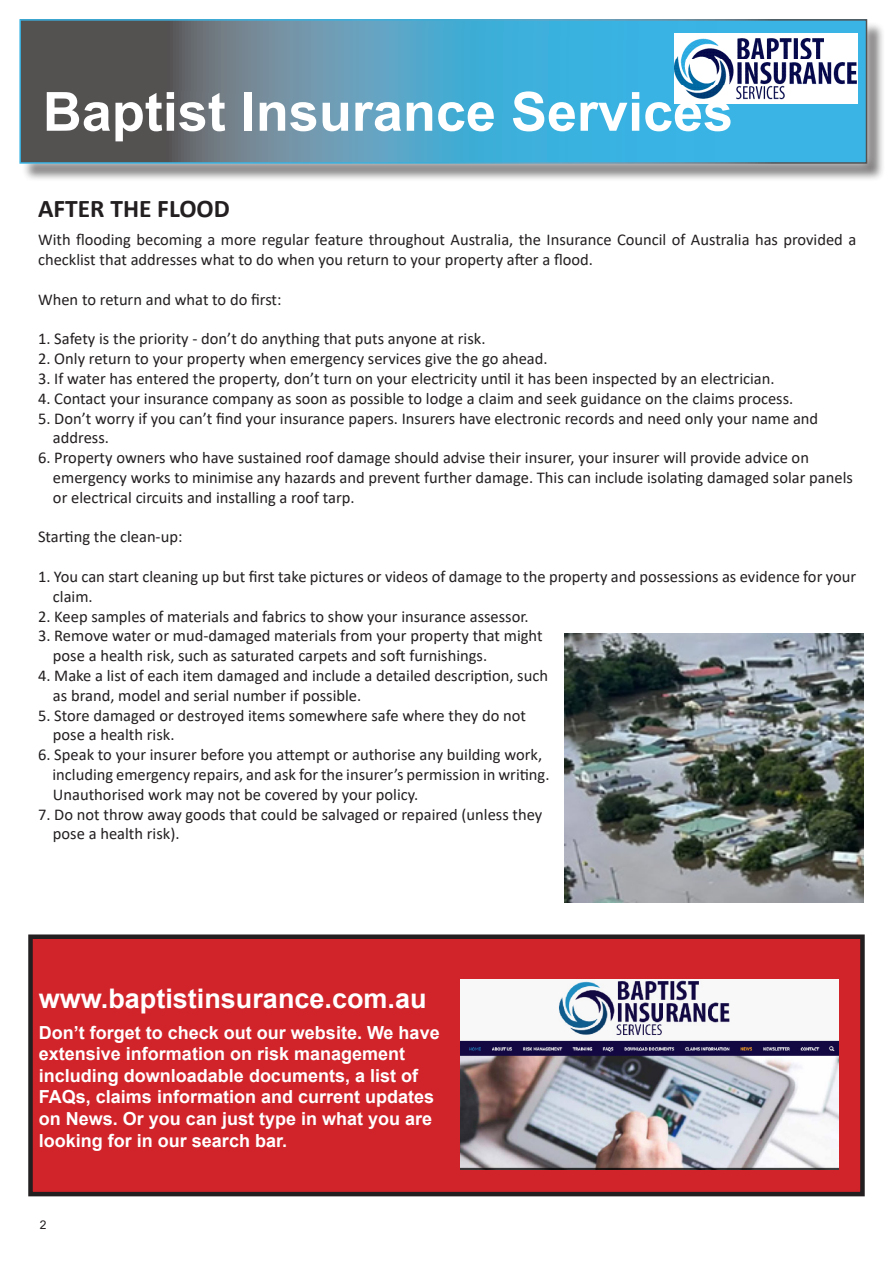
<style>
.page{position:relative;width:893px;height:1263px;background:#fff}
.page>*{position:absolute;margin:0;border:0;box-sizing:border-box;transform-origin:0 0}
.t1{font:700 54px "Arial";color:#fff}
.Paragraph_Style_1{font:700 27px "Arial";color:#fff}
.Heading_1{font:700 25.5px "Calibri";color:#231f20}
.t2{font:700 18px/21.6px "Arial";color:#fff}
.t3{font:16.5px/19.8px "Calibri";color:#231f20}
.t4{font:12px "Arial";color:#231f20}
</style>
<div class="page">
<div style="left:31px;top:937px;width:831px;height:257px;background:#d1232a"></div>
<div style="left:28px;top:934px;width:837px;height:262px;border:4px solid #231f20"></div>
<img style="left:461px;top:979px;width:377px;height:190px">
<img style="left:565px;top:633px;width:299px;height:270px">
<div style="left:22px;top:22px;width:864px;height:161px;background:#231f20;opacity:.75"></div>
<div style="left:10px;top:10px;width:867px;height:163px;background:#fff;opacity:.75"></div>
<svg style="left:22px;top:22px;width:842px;height:139px;background:#5092ae"></svg>
<img style="left:674px;top:33px;width:183px;height:71px">
<h1 class="t1" style="left:43px;top:74px;width:692px">Baptist Insurance Services</h1>
<p class="Heading_1" style="left:38px;top:191px;width:193px">AFTER THE FLOOD</p>
<p class="t3" style="left:38px;top:230px;width:820px">With flooding becoming a more regular feature throughout Australia, the Insurance Council of Australia has provided a checklist that addresses what to do when you return to your property after a flood.</p>
<p class="t3" style="left:38px;top:289px;width:245px">When to return and what to do first:</p>
<p class="t3" style="left:38px;top:329px;width:449px">1. Safety is the priority - don’t do anything that puts anyone at risk.</p>
<p class="t3" style="left:38px;top:348px;width:511px">2. Only return to your property when emergency services give the go ahead.</p>
<p class="t3" style="left:38px;top:368px;width:738px">3. If water has entered the property, don’t turn on your electricity until it has been inspected by an electrician.</p>
<p class="t3" style="left:38px;top:388px;width:757px">4. Contact your insurance company as soon as possible to lodge a claim and seek guidance on the claims process.</p>
<p class="t3" style="left:53px;top:408px;width:767px;text-indent:-15px">5. Don’t worry if you can’t find your insurance papers. Insurers have electronic records and need only your name and address.</p>
<p class="t3" style="left:38px;top:447px;width:772px">6. Property owners who have sustained roof damage should advise their insurer, your insurer will provide advice on</p>
<p class="t3" style="left:53px;top:467px;width:801px">emergency works to minimise any hazards and prevent further damage. This can include isolating damaged solar panels</p>
<p class="t3" style="left:53px;top:487px;width:303px">or electrical circuits and installing a roof tarp.</p>
<p class="t3" style="left:38px;top:527px;width:146px">Starting the clean-up:</p>
<p class="t3" style="left:38px;top:566px;width:820px">1. You can start cleaning up but first take pictures or videos of damage to the property and possessions as evidence for your</p>
<p class="t3" style="left:53px;top:586px;width:41px">claim.</p>
<p class="t3" style="left:38px;top:606px;width:492px">2. Keep samples of materials and fabrics to show your insurance assessor.</p>
<p class="t3" style="left:38px;top:626px;width:506px">3. Remove water or mud-damaged materials from your property that might</p>
<p class="t3" style="left:53px;top:645px;width:436px">pose a health risk, such as saturated carpets and soft furnishings.</p>
<p class="t3" style="left:38px;top:665px;width:511px">4. Make a list of each item damaged and include a detailed description, such</p>
<p class="t3" style="left:53px;top:685px;width:310px">as brand, model and serial number if possible.</p>
<p class="t3" style="left:38px;top:705px;width:489px">5. Store damaged or destroyed items somewhere safe where they do not</p>
<p class="t3" style="left:53px;top:725px;width:123px">pose a health risk.</p>
<p class="t3" style="left:38px;top:744px;width:506px">6. Speak to your insurer before you attempt or authorise any building work,</p>
<p class="t3" style="left:52px;top:764px;width:499px">including emergency repairs, and ask for the insurer’s permission in writing.</p>
<p class="t3" style="left:53px;top:784px;width:367px">Unauthorised work may not be covered by your policy.</p>
<p class="t3" style="left:38px;top:804px;width:506px">7. Do not throw away goods that could be salvaged or repaired (unless they</p>
<p class="t3" style="left:53px;top:824px;width:128px">pose a health risk).</p>
<p class="Paragraph_Style_1" style="left:39px;top:980px;width:389px">www.baptistinsurance.com.au</p>
<p class="t2" style="left:39px;top:1022px;width:402px">Don’t forget to check out our website. We have extensive information on risk management including downloadable documents, a list of FAQs, claims information and current updates on News. Or you can just type in what you are looking for in our search bar.</p>
<p class="t4" style="left:40px;top:1217px;width:8px">2</p>
</div>
